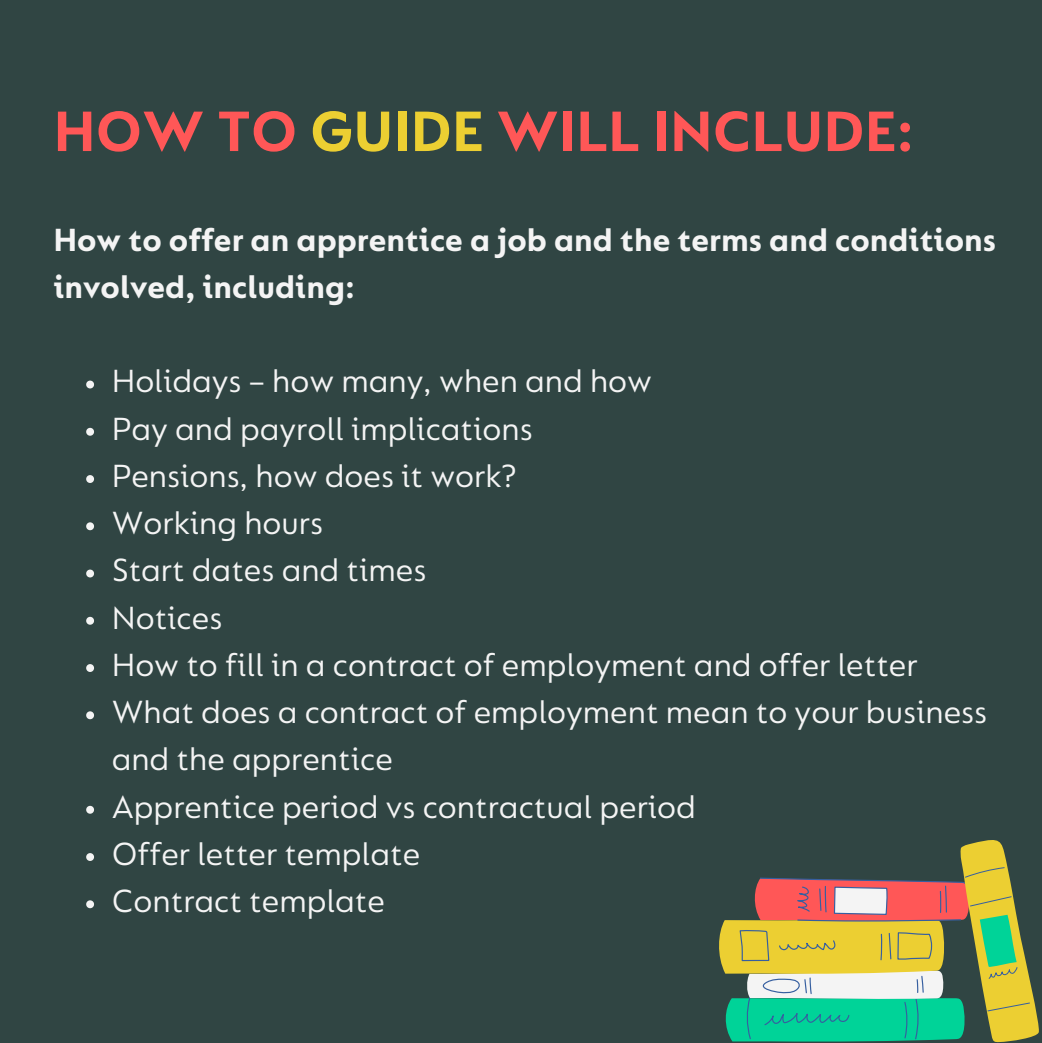
<style>
.page{position:relative;width:1042px;height:1043px;background:#fff}
.page>*{position:absolute;margin:0;border:0;box-sizing:border-box;transform-origin:0 0}
.t1{font:700 60.73px "FS Lucas";color:#ff5757}
.t2{font:34.3px/47.2px "FS Lucas";color:#f4f4f4}
.t3{font:700 34.3px/47.2px "FS Lucas";color:#f4f4f4}
.s1{color:#eccf32}
</style>
<div class="page">
<div style="left:0;top:0;width:1041px;height:1041px;background:#304543"></div>
<svg style="left:86px;top:380px;width:8px;height:8px"></svg>
<svg style="left:86px;top:427px;width:8px;height:8px"></svg>
<svg style="left:86px;top:475px;width:8px;height:8px"></svg>
<svg style="left:86px;top:522px;width:8px;height:8px"></svg>
<svg style="left:86px;top:569px;width:8px;height:8px"></svg>
<svg style="left:86px;top:616px;width:8px;height:8px"></svg>
<svg style="left:86px;top:664px;width:8px;height:7px"></svg>
<svg style="left:86px;top:711px;width:8px;height:8px"></svg>
<svg style="left:86px;top:805px;width:8px;height:8px"></svg>
<svg style="left:86px;top:853px;width:8px;height:7px"></svg>
<svg style="left:86px;top:900px;width:8px;height:7px"></svg>
<svg style="left:719px;top:840px;width:320px;height:201px"></svg>
<p class="t1" style="left:53px;top:106px;width:861px">HOW TO <span class="s1">GUIDE</span> WILL INCLUDE:</p>
<p class="t3" style="left:53px;top:219px;width:943px">How to offer an apprentice a job and the terms and conditions involved, including:</p>
<p class="t2" style="left:112px;top:360px;width:542px">Holidays – how many, when and how</p>
<p class="t2" style="left:112px;top:407px;width:422px">Pay and payroll implications</p>
<p class="t2" style="left:112px;top:455px;width:406px">Pensions, how does it work?</p>
<p class="t2" style="left:112px;top:502px;width:213px">Working hours</p>
<p class="t2" style="left:112px;top:549px;width:316px">Start dates and times</p>
<p class="t2" style="left:112px;top:596px;width:112px">Notices</p>
<p class="t2" style="left:112px;top:643px;width:807px">How to fill in a contract of employment and offer letter</p>
<p class="t2" style="left:112px;top:691px;width:876px">What does a contract of employment mean to your business and the apprentice</p>
<p class="t2" style="left:112px;top:785px;width:585px">Apprentice period vs contractual period</p>
<p class="t2" style="left:112px;top:832px;width:310px">Offer letter template</p>
<p class="t2" style="left:112px;top:880px;width:275px">Contract template</p>
</div>
